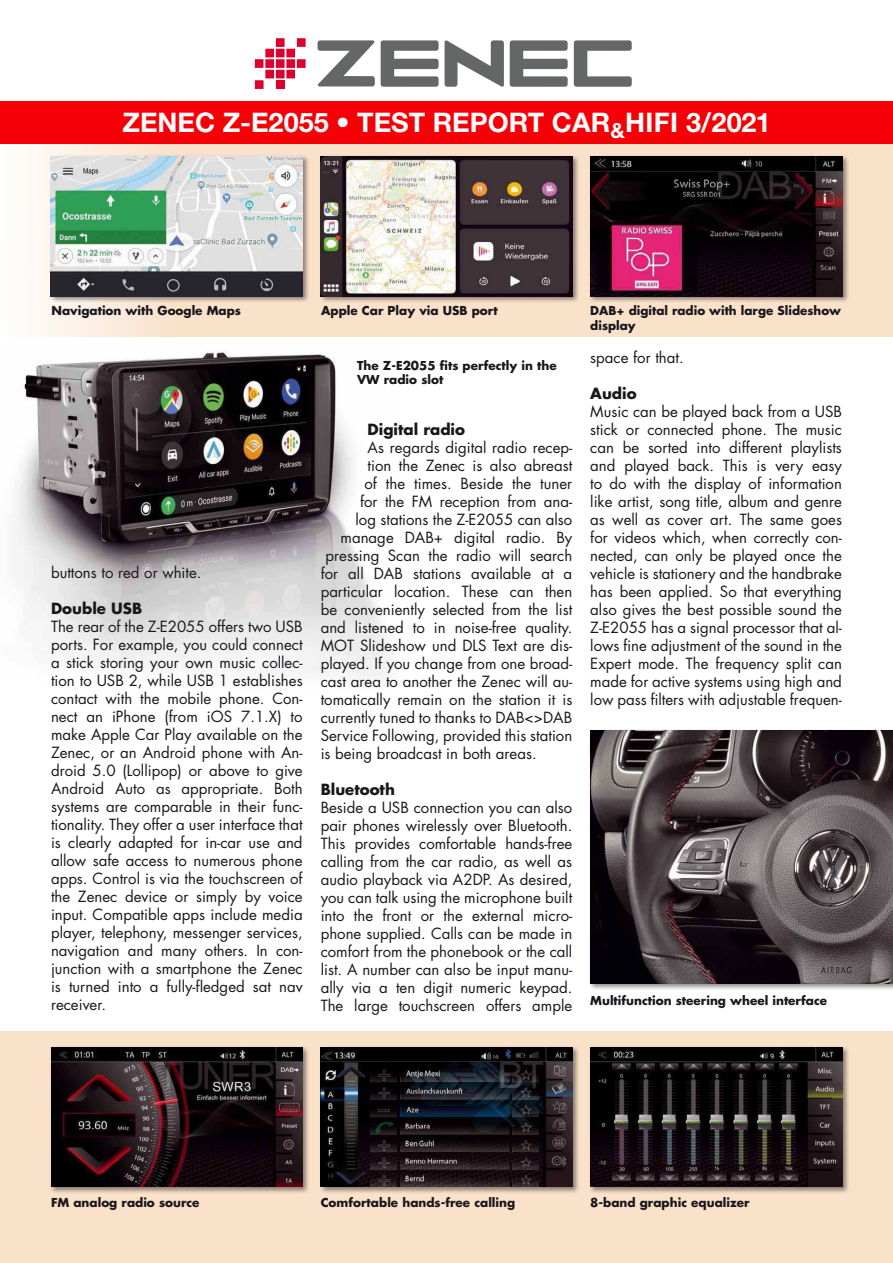
<style>
.page{position:relative;width:893px;height:1263px;background:#fff}
.page>*{position:absolute;margin:0;border:0;box-sizing:border-box;transform-origin:0 0}
.t1{font:700 27px "Helvetica Neue LT Std";color:#fff}
.t2{font:15px/18px "Futura";color:#1a171c;text-align:justify}
.t3{font:700 15px "Futura";color:#1a171c}
.t4{font:700 12px/14.4px "Futura";color:#1a171c}
</style>
<div class="page">
<img style="left:12px;top:352px;width:380px;height:325px">
<svg style="left:33px;top:144px;width:860px;height:193px;background:#fae3ce"></svg>
<svg style="left:318px;top:40px;width:57px;height:46px"></svg>
<svg style="left:381px;top:40px;width:58px;height:47px"></svg>
<svg style="left:510px;top:40px;width:58px;height:47px"></svg>
<svg style="left:574px;top:40px;width:58px;height:47px"></svg>
<svg style="left:445px;top:40px;width:59px;height:47px"></svg>
<div style="left:276px;top:80px;width:9px;height:9px;background:#dc002f"></div>
<div style="left:286px;top:70px;width:9px;height:8px;background:#dc002f"></div>
<div style="left:276px;top:70px;width:9px;height:8px;background:#dc002f"></div>
<div style="left:265px;top:70px;width:9px;height:8px;background:#dc002f"></div>
<div style="left:297px;top:59px;width:9px;height:9px;background:#dc002f"></div>
<div style="left:286px;top:59px;width:9px;height:9px;background:#dc002f"></div>
<div style="left:265px;top:59px;width:9px;height:9px;background:#dc002f"></div>
<div style="left:265px;top:49px;width:9px;height:8px;background:#dc002f"></div>
<div style="left:297px;top:38px;width:9px;height:9px;background:#dc002f"></div>
<div style="left:286px;top:49px;width:9px;height:8px;background:#dc002f"></div>
<div style="left:276px;top:49px;width:9px;height:8px;background:#dc002f"></div>
<div style="left:276px;top:59px;width:9px;height:9px;background:#dc002f"></div>
<div style="left:255px;top:59px;width:8px;height:9px;background:#dc002f"></div>
<div style="left:276px;top:38px;width:9px;height:9px;background:#dc002f"></div>
<div style="left:255px;top:80px;width:9px;height:9px;background:#dc002f"></div>
<div style="left:0;top:101px;width:893px;height:43px;background:#f40006"></div>
<div style="left:49px;top:155px;width:261px;height:149px;background:#1a171c;opacity:.5"></div>
<img style="left:51px;top:156px;width:252px;height:140px">
<div style="left:319px;top:155px;width:261px;height:149px;background:#1a171c;opacity:.5"></div>
<img style="left:321px;top:156px;width:251px;height:140px">
<div style="left:589px;top:155px;width:260px;height:149px;background:#1a171c;opacity:.5"></div>
<img style="left:590px;top:156px;width:252px;height:140px">
<div style="left:0;top:1031px;width:893px;height:232px;background:#fae1ca"></div>
<div style="left:49px;top:1045px;width:261px;height:149px;background:#1a171c;opacity:.5"></div>
<img style="left:51px;top:1047px;width:252px;height:140px">
<div style="left:319px;top:1045px;width:261px;height:149px;background:#1a171c;opacity:.5"></div>
<img style="left:321px;top:1047px;width:251px;height:140px">
<div style="left:589px;top:1045px;width:260px;height:149px;background:#1a171c;opacity:.5"></div>
<img style="left:590px;top:1047px;width:252px;height:140px">
<div style="left:589px;top:729px;width:304px;height:261px;background:#1a171c;opacity:.5"></div>
<img style="left:590px;top:730px;width:303px;height:253px">
<h1 class="t1" style="left:123px;top:106px;width:650px">ZENEC Z-E2055 • TEST REPORT CAR<sub>&amp;</sub>HIFI 3/2021</h1>
<p class="t4" style="left:52px;top:303px;width:191px">Navigation with Google Maps</p>
<p class="t4" style="left:321px;top:303px;width:178px">Apple Car Play via USB port</p>
<p class="t4" style="left:590px;top:303px;width:252px">DAB+ digital radio with large Slideshow display</p>
<p class="t2" style="left:51px;top:563px;width:152px">buttons to red or white.</p>
<p class="t3" style="left:51px;top:598px;width:93px">Double USB</p>
<p class="t2" style="left:51px;top:617px;width:253px">The rear of the Z-E2055 offers two USB ports. For example, you could connect a stick storing your own music collec&shy;tion to USB 2, while USB 1 establishes contact with the mobile phone. Con&shy;nect an iPhone (from iOS 7.1.X) to make Apple Car Play available on the Zenec, or an Android phone with An&shy;droid 5.0 (Lollipop) or above to give Android Auto as appropriate. Both systems are comparable in their func&shy;tionality. They offer a user interface that is clearly adapted for in-car use and allow safe access to numerous phone apps. Control is via the touchscreen of the Zenec device or simply by voice input. Compatible apps include media player, telephony, messenger services, navigation and many others. In con&shy;junction with a smartphone the Zenec is turned into a fully-fledged sat nav receiver.</p>
<p class="t4" style="left:357px;top:358px;width:201px">The Z-E2055 fits perfectly in the<br>VW radio slot</p>
<p class="t3" style="left:368px;top:418px;width:99px">Digital radio</p>
<p class="t2" style="left:368px;top:438px;width:206px">As regards digital radio recep-</p>
<p class="t2" style="left:368px;top:456px;width:206px">tion the Zenec is also abreast</p>
<p class="t2" style="left:365px;top:474px;width:209px">of the times. Beside the tuner</p>
<p class="t2" style="left:360px;top:492px;width:214px">for the FM reception from ana-</p>
<p class="t2" style="left:356px;top:510px;width:218px">log stations the Z-E2055 can also</p>
<p class="t2" style="left:341px;top:528px;width:233px">manage DAB+ digital radio. By</p>
<p class="t2" style="left:326px;top:546px;width:248px">pressing Scan the radio will search</p>
<p class="t2" style="left:321px;top:564px;width:253px">for all DAB stations available at a</p>
<p class="t2" style="left:321px;top:582px;width:253px">particular location. These can then</p>
<p class="t2" style="left:321px;top:600px;width:253px">be conveniently selected from the list</p>
<p class="t2" style="left:321px;top:618px;width:253px">and listened to in noise-free quality.</p>
<p class="t2" style="left:321px;top:636px;width:253px">MOT Slideshow und DLS Text are dis-</p>
<p class="t2" style="left:321px;top:654px;width:253px">played. If you change from one broad-</p>
<p class="t2" style="left:321px;top:672px;width:253px">cast area to another the Zenec will au-</p>
<p class="t2" style="left:321px;top:690px;width:253px">tomatically remain on the station it is</p>
<p class="t2" style="left:321px;top:708px;width:253px">currently tuned to thanks to DAB&lt;&gt;DAB</p>
<p class="t2" style="left:321px;top:726px;width:253px">Service Following, provided this station</p>
<p class="t2" style="left:321px;top:744px;width:217px">is being broadcast in both areas.</p>
<p class="t3" style="left:321px;top:778px;width:76px">Bluetooth</p>
<p class="t2" style="left:321px;top:798px;width:253px">Beside a USB connection you can also pair phones wirelessly over Bluetooth.<br>This provides comfortable hands-free calling from the car radio, as well as audio playback via A2DP. As desired, you can talk using the microphone built into the front or the external micro&shy;phone supplied. Calls can be made in comfort from the phonebook or the call list. A number can also be input manu&shy;ally via a ten digit numeric keypad.<br>The large touchscreen offers ample</p>
<p class="t2" style="left:590px;top:348px;width:95px">space for that.</p>
<p class="t3" style="left:590px;top:383px;width:48px">Audio</p>
<p class="t2" style="left:590px;top:402px;width:253px">Music can be played back from a USB stick or connected phone. The music can be sorted into different playlists and played back. This is very easy to do with the display of information like artist, song title, album and genre as well as cover art. The same goes for videos which, when correctly con&shy;nected, can only be played once the vehicle is stationery and the handbrake has been applied. So that everything also gives the best possible sound the Z-E2055 has a signal processor that al&shy;lows fine adjustment of the sound in the Expert mode. The frequency split can made for active systems using high and low pass filters with adjustable frequen-</p>
<p class="t4" style="left:590px;top:993px;width:238px">Multifunction steering wheel interface</p>
<p class="t4" style="left:51px;top:1195px;width:150px">FM analog radio source</p>
<p class="t4" style="left:321px;top:1195px;width:196px">Comfortable hands-free calling</p>
<p class="t4" style="left:590px;top:1195px;width:161px">8-band graphic equalizer</p>
</div>
